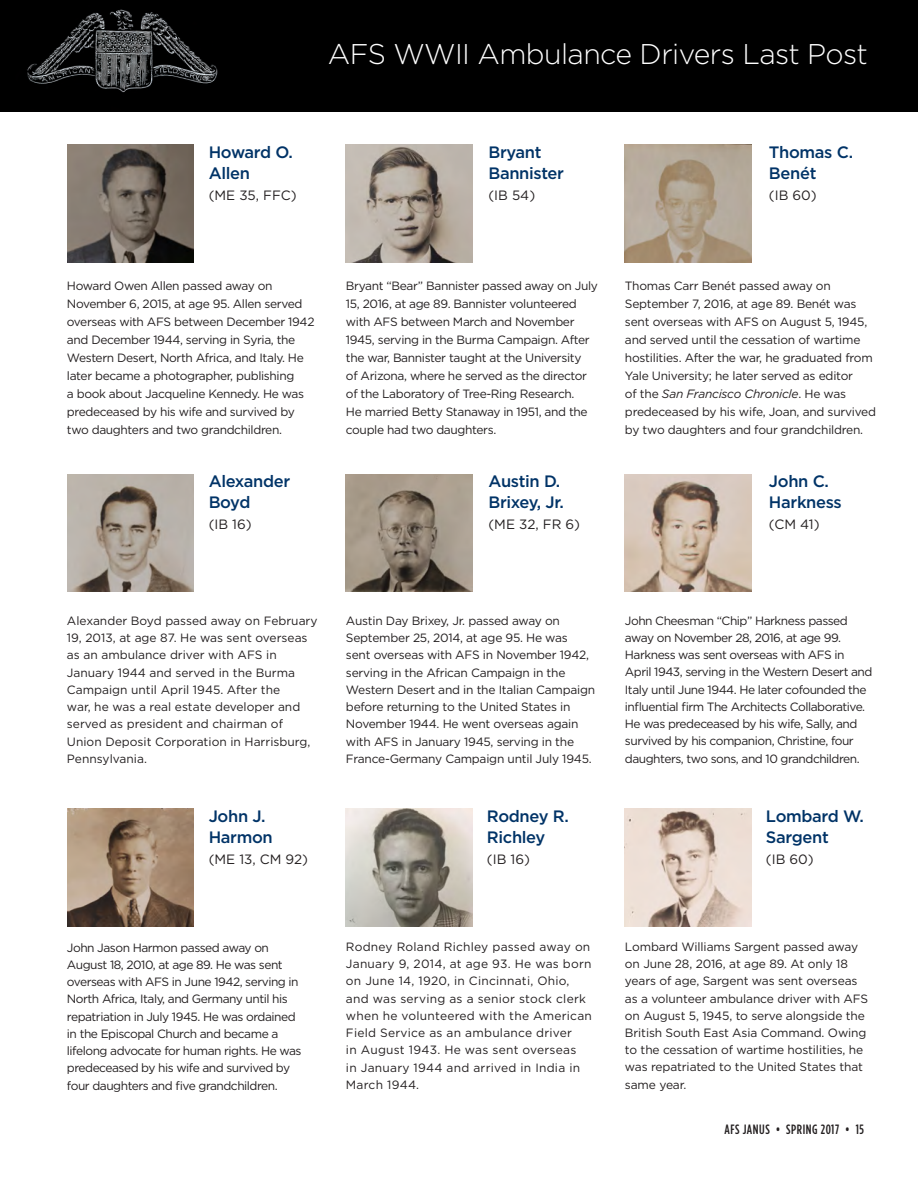
<style>
.page{position:relative;width:918px;height:1188px;background:#fff}
.page>*{position:absolute;margin:0;border:0;box-sizing:border-box;transform-origin:0 0}
.t1{font:300 28.5px "Gotham";letter-spacing:-.02em;color:#fff}
.t2{font:500 16.5px/21px "Gotham";letter-spacing:-.02em;color:#003367}
.t3{font:13.5px "Gotham";color:#231f20}
.t4{font:500 13.5px "Gotham Condensed";letter-spacing:.04em;color:#231f20}
.t5{font:12px/18px "Gotham";letter-spacing:-.03em;color:#231f20}
.t6{font:12px/17.2px "Gotham";letter-spacing:-.01em;color:#231f20}
.t7{font:12px/17.2px "Gotham";color:#231f20}
.t8{font:12px/17.2px "Gotham";letter-spacing:.02em;color:#231f20}
.s1{font-style:italic}
</style>
<div class="page">
<img style="left:0;top:0;width:918px;height:111px">
<img style="left:68px;top:144px;width:126px;height:118px">
<img style="left:68px;top:474px;width:126px;height:118px">
<img style="left:68px;top:808px;width:126px;height:118px">
<img style="left:346px;top:144px;width:126px;height:118px">
<img style="left:346px;top:474px;width:126px;height:118px">
<img style="left:346px;top:808px;width:126px;height:118px">
<img style="left:625px;top:144px;width:126px;height:118px">
<img style="left:625px;top:474px;width:126px;height:118px">
<img style="left:625px;top:808px;width:126px;height:118px">
<p class="t1" style="left:328px;top:36px;width:542px">AFS WWII Ambulance Drivers Last Post</p>
<p class="t2" style="left:209px;top:141px;width:86px">Howard O.<br>Allen</p>
<p class="t3" style="left:209px;top:186px;width:89px">(ME 35, FFC)</p>
<p class="t5" style="left:67px;top:276px;width:249px">Howard Owen Allen passed away on November 6, 2015, at age 95. Allen served overseas with AFS between December 1942 and December 1944, serving in Syria, the Western Desert, North Africa, and Italy. He later became a photographer, publishing<br>a book about Jacqueline Kennedy. He was predeceased by his wife and survived by two daughters and two grandchildren.</p>
<p class="t2" style="left:209px;top:471px;width:83px">Alexander<br>Boyd</p>
<p class="t3" style="left:209px;top:516px;width:45px">(IB 16)</p>
<p class="t2" style="left:488px;top:141px;width:77px">Bryant<br>Bannister</p>
<p class="t3" style="left:488px;top:186px;width:48px">(IB 54)</p>
<p class="t2" style="left:769px;top:141px;width:86px">Thomas C.<br>Benét</p>
<p class="t3" style="left:769px;top:186px;width:49px">(IB 60)</p>
<p class="t5" style="left:346px;top:276px;width:254px">Bryant “Bear” Bannister passed away on July 15, 2016, at age 89. Bannister volunteered with AFS between March and November 1945, serving in the Burma Campaign. After the war, Bannister taught at the University<br>of Arizona, where he served as the director of the Laboratory of Tree-Ring Research.<br>He married Betty Stanaway in 1951, and the couple had two daughters.</p>
<p class="t2" style="left:488px;top:471px;width:77px">Austin D.<br>Brixey, Jr.</p>
<p class="t3" style="left:488px;top:516px;width:93px">(ME 32, FR 6)</p>
<p class="t5" style="left:625px;top:276px;width:253px">Thomas Carr Benét passed away on September 7, 2016, at age 89. Benét was sent overseas with AFS on August 5, 1945, and served until the cessation of wartime hostilities. After the war, he graduated from Yale University; he later served as editor<br>of the <span class="s1">San Francisco Chronicle</span>. He was predeceased by his wife, Joan, and survived by two daughters and four grandchildren.</p>
<p class="t2" style="left:769px;top:471px;width:74px">John C.<br>Harkness</p>
<p class="t3" style="left:769px;top:516px;width:52px">(CM 41)</p>
<p class="t7" style="left:67px;top:612px;width:252px">Alexander Boyd passed away on February 19, 2013, at age 87. He was sent overseas as an ambulance driver with AFS in January 1944 and served in the Burma Campaign until April 1945. After the<br>war, he was a real estate developer and served as president and chairman of Union Deposit Corporation in Harrisburg, Pennsylvania.</p>
<p class="t2" style="left:209px;top:805px;width:66px">John J.<br>Harmon</p>
<p class="t3" style="left:209px;top:850px;width:101px">(ME 13, CM 92)</p>
<p class="t5" style="left:346px;top:612px;width:251px;line-height:17.2px">Austin Day Brixey, Jr. passed away on September 25, 2014, at age 95. He was sent overseas with AFS in November 1942, serving in the African Campaign in the Western Desert and in the Italian Campaign before returning to the United States in November 1944. He went overseas again with AFS in January 1945, serving in the France-Germany Campaign until July 1945.</p>
<p class="t2" style="left:487px;top:805px;width:83px">Rodney R.<br>Richley</p>
<p class="t3" style="left:487px;top:850px;width:45px">(IB 16)</p>
<p class="t5" style="left:625px;top:612px;width:249px;line-height:17.2px">John Cheesman “Chip” Harkness passed away on November 28, 2016, at age 99.<br>Harkness was sent overseas with AFS in April 1943, serving in the Western Desert and Italy until June 1944. He later cofounded the influential firm The Architects Collaborative.<br>He was predeceased by his wife, Sally, and survived by his companion, Christine, four daughters, two sons, and 10 grandchildren.</p>
<p class="t2" style="left:766px;top:805px;width:100px">Lombard W.<br>Sargent</p>
<p class="t3" style="left:766px;top:850px;width:49px">(IB 60)</p>
<p class="t5" style="left:67px;top:939px;width:236px;line-height:17.2px">John Jason Harmon passed away on August 18, 2010, at age 89. He was sent overseas with AFS in June 1942, serving in North Africa, Italy, and Germany until his repatriation in July 1945. He was ordained in the Episcopal Church and became a lifelong advocate for human rights. He was predeceased by his wife and survived by four daughters and five grandchildren.</p>
<p class="t8" style="left:346px;top:938px;width:248px">Rodney Roland Richley passed away on January 9, 2014, at age 93. He was born on June 14, 1920, in Cincinnati, Ohio, and was serving as a senior stock clerk when he volunteered with the American Field Service as an ambulance driver<br>in August 1943. He was sent overseas<br>in January 1944 and arrived in India in March 1944.</p>
<p class="t6" style="left:625px;top:938px;width:245px">Lombard Williams Sargent passed away on June 28, 2016, at age 89. At only 18 years of age, Sargent was sent overseas as a volunteer ambulance driver with AFS on August 5, 1945, to serve alongside the British South East Asia Command. Owing to the cessation of wartime hostilities, he was repatriated to the United States that same year.</p>
<p class="t4" style="left:724px;top:1122px;width:141px">AFS JANUS • SPRING 2017 • 15</p>
</div>
